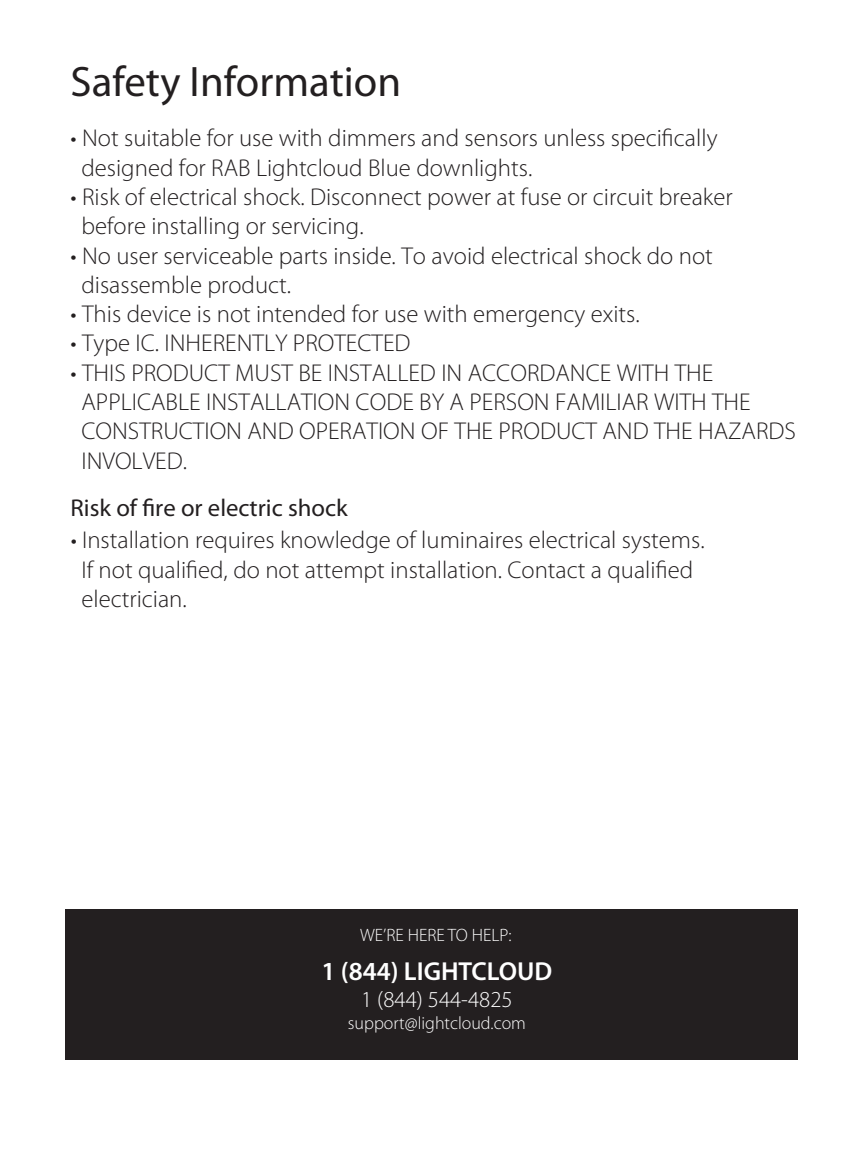
<style>
.page{position:relative;width:862px;height:1149px;background:#fff}
.page>*{position:absolute;margin:0;border:0;box-sizing:border-box;transform-origin:0 0}
.t1{font:42.75px "Myriad Pro";color:#231f20}
.t2{font:600 26.1px "Myriad Pro";color:#fff}
.t3{font:300 24.3px/29.2px "Myriad Pro";color:#231f20}
.t4{font:24.3px "Myriad Pro";color:#231f20}
.t5{font:300 22.72px "Myriad Pro";color:#fff}
.t6{font:300 18px "Myriad Pro";color:#fff}
</style>
<div class="page">
<div style="left:64px;top:908px;width:733px;height:151px;background:#231f20"></div>
<h1 class="t1" style="left:71px;top:58px;width:332px">Safety Information</h1>
<p class="t3" style="left:81px;top:124px;width:637px;text-indent:-11px">• Not suitable for use with dimmers and sensors unless specifically designed for RAB Lightcloud Blue downlights.</p>
<p class="t3" style="left:81px;top:182px;width:652px;text-indent:-11px">• Risk of electrical shock. Disconnect power at fuse or circuit breaker before installing or servicing.</p>
<p class="t3" style="left:81px;top:241px;width:632px;text-indent:-11px">• No user serviceable parts inside. To avoid electrical shock do not disassemble product.</p>
<p class="t3" style="left:71px;top:300px;width:570px">• This device is not intended for use with emergency exits.</p>
<p class="t3" style="left:71px;top:329px;width:341px">• Type IC. INHERENTLY PROTECTED</p>
<p class="t3" style="left:81px;top:358px;width:715px;text-indent:-11px">• THIS PRODUCT MUST BE INSTALLED IN ACCORDANCE WITH THE APPLICABLE INSTALLATION CODE BY A PERSON FAMILIAR WITH THE CONSTRUCTION AND OPERATION OF THE PRODUCT AND THE HAZARDS INVOLVED.</p>
<p class="t4" style="left:71px;top:494px;width:278px">Risk of fire or electric shock</p>
<p class="t3" style="left:81px;top:526px;width:624px;text-indent:-11px">• Installation requires knowledge of luminaires electrical systems.<br>If not qualified, do not attempt installation. Contact a qualified electrician.</p>
<p class="t6" style="left:360px;top:925px;width:153px">WE’RE HERE TO HELP:</p>
<p class="t2" style="left:321px;top:956px;width:232px">1 (844) LIGHTCLOUD</p>
<p class="t5" style="left:361px;top:986px;width:153px">1 (844) 544-4825</p>
<p class="t6" style="left:348px;top:1012px;width:179px">support@lightcloud.com</p>
</div>
